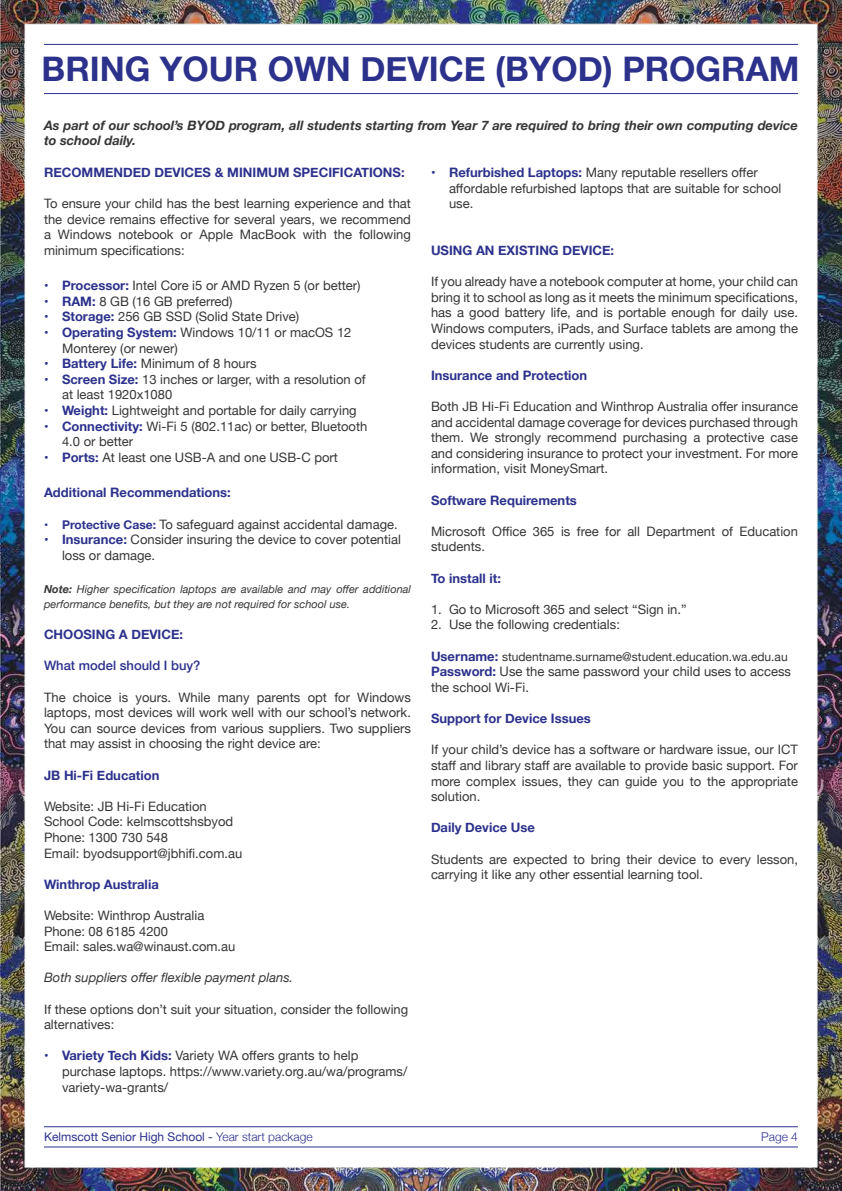
<style>
.page{position:relative;width:842px;height:1191px;background:#fff}
.page>*{position:absolute;margin:0;border:0;box-sizing:border-box;transform-origin:0 0}
.t1{font:700 33.8px "Helvetica Neue";color:#2c318c}
.t2{font:13px/15.6px "Helvetica Neue";color:#363636}
.t3{font:700 13px "Helvetica Neue";color:#2c318c}
.t4{font:italic 700 13px/15.6px "Helvetica Neue";color:#363636}
.t5{font:italic 13px "Helvetica Neue";color:#363636}
.t6{font:500 13px "Helvetica Neue";color:#2c318c}
.t7{font:12px "Helvetica Neue";color:#363636}
.t8{font:12px "Helvetica Neue";color:#2c318c}
.t9{font:300 12px "Helvetica Neue";color:#2c318c}
.t10{font:italic 11px/14.4px "Helvetica Neue";color:#363636}
.s1{font-weight:700;color:#2c318c}
.s2{font-weight:700;font-size:12px;color:#2c318c}
.s3{font-weight:700}
.s4{font-weight:700;font-size:13px;color:#2c318c}
.s5{font-weight:300}
</style>
<div class="page">
<img style="left:0;top:0;width:842px;height:1191px">
<hr style="left:44px;top:44px;width:754px;height:1px;background:#2c318c">
<hr style="left:44px;top:93px;width:754px;height:1px;background:#2c318c">
<h1 class="t1" style="left:42px;top:43px;width:759px">BRING YOUR OWN DEVICE (BYOD) PROGRAM</h1>
<p class="t4" style="left:44px;top:118px;width:755px">As part of our school’s BYOD program, all students starting from Year 7 are required to bring their own computing device to school daily.</p>
<p class="t3" style="left:44px;top:162px;width:362px">RECOMMENDED DEVICES &amp; MINIMUM SPECIFICATIONS:</p>
<p class="t2" style="left:44px;top:196px;width:368px;text-align:justify">To ensure your child has the best learning experience and that the device remains effective for several years, we recommend a Windows notebook or Apple MacBook with the following minimum specifications:</p>
<p class="t2" style="left:44px;top:278px;width:318px"><span class="s1">• Processor:</span> Intel Core i5 or AMD Ryzen 5 (or better)</p>
<p class="t2" style="left:44px;top:294px;width:190px"><span class="s1">• RAM:</span> 8 GB (16 GB preferred)</p>
<p class="t2" style="left:44px;top:310px;width:257px"><span class="s1">• Storage:</span> 256 GB SSD (Solid State Drive)</p>
<p class="t2" style="left:62px;top:325px;width:291px;text-indent:-18px"><span class="s1">• Operating System:</span> Windows 10/11 or macOS 12<br>Monterey (or newer)</p>
<p class="t2" style="left:44px;top:356px;width:214px"><span class="s1">• Battery Life:</span> Minimum of 8 hours</p>
<p class="t2" style="left:62px;top:372px;width:305px;text-indent:-18px"><span class="s1">• Screen Size:</span> 13 inches or larger, with a resolution of at least 1920x1080</p>
<p class="t2" style="left:44px;top:403px;width:314px"><span class="s1">• Weight:</span> Lightweight and portable for daily carrying</p>
<p class="t2" style="left:62px;top:419px;width:307px;text-indent:-18px"><span class="s1">• Connectivity:</span> Wi-Fi 5 (802.11ac) or better, Bluetooth<br>4.0 or better</p>
<p class="t2" style="left:44px;top:450px;width:295px"><span class="s1">• Ports:</span> At least one USB-A and one USB-C port</p>
<p class="t3" style="left:44px;top:482px;width:188px">Additional Recommendations:</p>
<p class="t2" style="left:44px;top:517px;width:355px"><span class="s2">• Protective Case:</span> To safeguard against accidental damage.</p>
<p class="t2" style="left:62px;top:532px;width:341px;text-indent:-18px"><span class="s1">• Insurance:</span> Consider insuring the device to cover potential loss or damage.</p>
<p class="t10" style="left:44px;top:583px;width:368px"><span class="s3">Note:</span> Higher specification laptops are available and may offer additional performance benefits, but they are not required for school use.</p>
<p class="t3" style="left:44px;top:624px;width:141px">CHOOSING A DEVICE:</p>
<p class="t6" style="left:44px;top:655px;width:158px">What model should I buy?</p>
<p class="t2" style="left:44px;top:690px;width:368px;text-align:justify">The choice is yours. While many parents opt for Windows laptops, most devices will work well with our school’s network.<br>You can source devices from various suppliers. Two suppliers that may assist in choosing the right device are:</p>
<p class="t3" style="left:44px;top:764px;width:117px">JB Hi-Fi Education</p>
<p class="t2" style="left:44px;top:799px;width:200px">Website: JB Hi-Fi Education<br>School Code: kelmscottshsbyod<br>Phone: 1300 730 548<br>Email: byodsupport@jbhifi.com.au</p>
<p class="t3" style="left:44px;top:874px;width:116px">Winthrop Australia</p>
<p class="t2" style="left:44px;top:908px;width:193px">Website: Winthrop Australia<br>Phone: 08 6185 4200<br>Email: sales.wa@winaust.com.au</p>
<p class="t5" style="left:44px;top:968px;width:251px">Both suppliers offer flexible payment plans.</p>
<p class="t2" style="left:44px;top:1002px;width:366px">If these options don’t suit your situation, consider the following alternatives:</p>
<p class="t2" style="left:62px;top:1048px;width:347px;text-indent:-18px"><span class="s1">• Variety Tech Kids:</span> Variety WA offers grants to help purchase laptops. https://www.variety.org.au/wa/programs/ variety-wa-grants/</p>
<p class="t2" style="left:449px;top:165px;width:334px;text-indent:-18px"><span class="s1">• Refurbished Laptops:</span> Many reputable resellers offer affordable refurbished laptops that are suitable for school use.</p>
<p class="t3" style="left:431px;top:240px;width:185px">USING AN EXISTING DEVICE:</p>
<p class="t2" style="left:431px;top:274px;width:368px;text-align:justify">If you already have a notebook computer at home, your child can bring it to school as long as it meets the minimum specifications, has a good battery life, and is portable enough for daily use.<br>Windows computers, iPads, and Surface tablets are among the devices students are currently using.</p>
<p class="t3" style="left:431px;top:365px;width:158px">Insurance and Protection</p>
<p class="t2" style="left:431px;top:399px;width:368px;text-align:justify">Both JB Hi-Fi Education and Winthrop Australia offer insurance and accidental damage coverage for devices purchased through them. We strongly recommend purchasing a protective case and considering insurance to protect your investment. For more information, visit MoneySmart.</p>
<p class="t3" style="left:431px;top:490px;width:147px">Software Requirements</p>
<p class="t2" style="left:431px;top:524px;width:368px">Microsoft Office 365 is free for all Department of Education students.</p>
<p class="t3" style="left:431px;top:568px;width:72px">To install it:</p>
<p class="t2" style="left:431px;top:602px;width:257px">1. Go to Microsoft 365 and select “Sign in.”</p>
<p class="t2" style="left:431px;top:618px;width:190px">2. Use the following credentials:</p>
<p class="t7" style="left:431px;top:648px;width:358px"><span class="s4">Username:</span> studentname.surname@student.education.wa.edu.au</p>
<p class="t2" style="left:431px;top:664px;width:361px"><span class="s1">Password:</span> Use the same password your child uses to access the school Wi-Fi.</p>
<p class="t3" style="left:431px;top:708px;width:161px">Support for Device Issues</p>
<p class="t2" style="left:431px;top:742px;width:368px;text-align:justify">If your child’s device has a software or hardware issue, our ICT staff and library staff are available to provide basic support. For more complex issues, they can guide you to the appropriate solution.</p>
<p class="t3" style="left:431px;top:817px;width:105px">Daily Device Use</p>
<p class="t2" style="left:431px;top:852px;width:368px">Students are expected to bring their device to every lesson, carrying it like any other essential learning tool.</p>
<p class="t8" style="left:44px;top:1128px;width:270px">Kelmscott Senior High School - <span class="s5">Year start package</span></p>
<p class="t9" style="left:761px;top:1127px;width:38px">Page 4</p>
</div>
